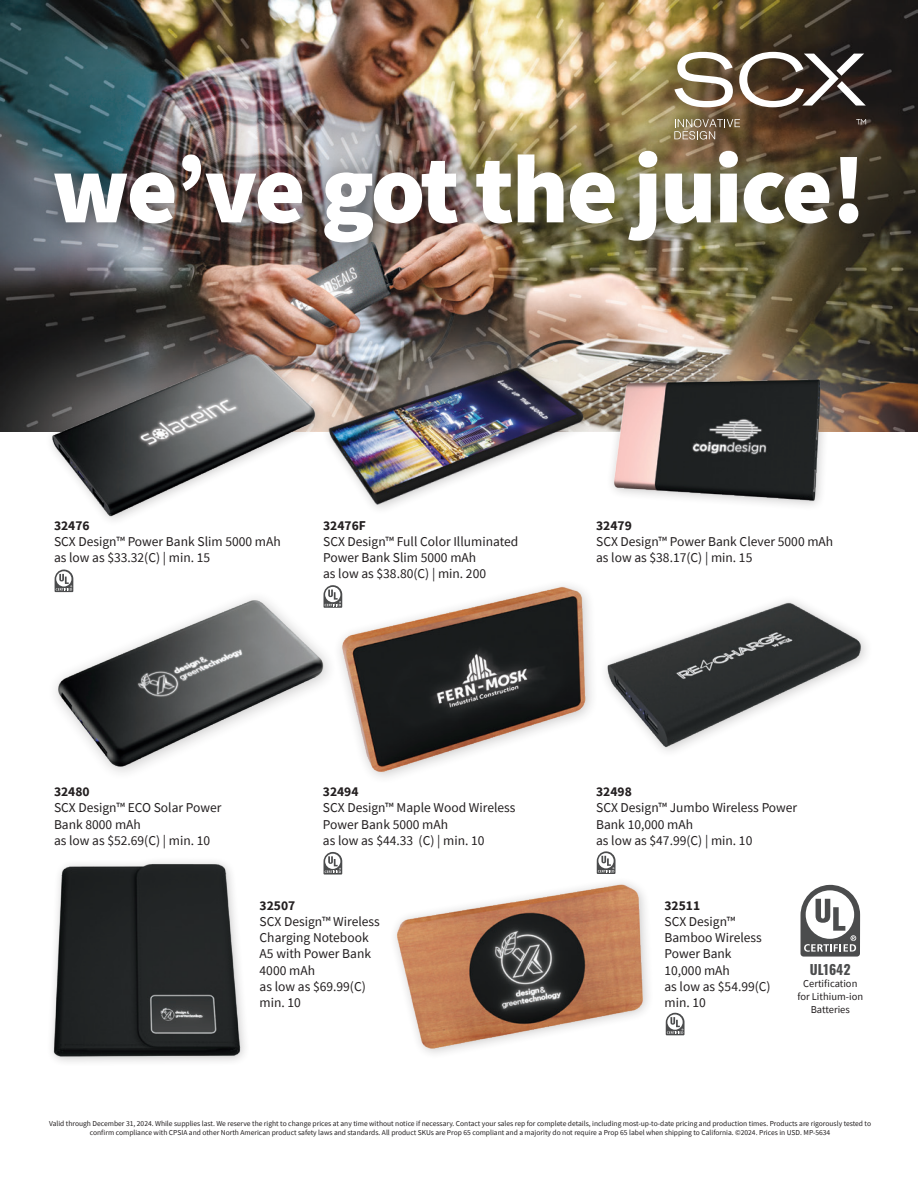
<style>
.page{position:relative;width:918px;height:1188px;background:#fff}
.page>*{position:absolute;margin:0;border:0;box-sizing:border-box;transform-origin:0 0}
.t1{font:900 97.5px "Source Sans Pro";letter-spacing:-.025em;color:#fff}
.t2{font:13.5px/16.2px "Source Sans Pro";color:#231f20}
.t3{font:700 13.5px "Source Sans Pro";color:#231f20}
.t4{font:700 13.5px "Oswald";color:#4b4c4d}
.t5{font:10.5px/12.6px "Source Sans Pro";color:#231f20;text-align:center}
.t6{font:7.5px/9px "Source Sans Pro";color:#231f20;text-align:center}
</style>
<div class="page">
<img style="left:340px;top:585px;width:250px;height:191px">
<img style="left:590px;top:601px;width:277px;height:150px">
<img style="left:51px;top:862px;width:194px;height:200px">
<img style="left:0;top:0;width:918px;height:432px">
<div style="left:31px;top:127px;width:851px;height:140px;background:#231f20;opacity:.6"></div>
<svg style="left:801px;top:884px;width:59px;height:73px"></svg>
<div style="left:45px;top:346px;width:282px;height:181px;background:#231f20;opacity:.25"></div>
<img style="left:46px;top:350px;width:274px;height:168px">
<div style="left:321px;top:360px;width:274px;height:156px;background:#231f20;opacity:.25"></div>
<img style="left:320px;top:356px;width:271px;height:155px">
<img style="left:395px;top:882px;width:254px;height:172px">
<img style="left:55px;top:597px;width:274px;height:173px">
<div style="left:606px;top:372px;width:225px;height:140px;background:#231f20;opacity:.25"></div>
<img style="left:605px;top:371px;width:221px;height:141px">
<svg style="left:55px;top:569px;width:18px;height:23px"></svg>
<svg style="left:324px;top:852px;width:18px;height:23px"></svg>
<svg style="left:324px;top:585px;width:18px;height:23px"></svg>
<svg style="left:597px;top:851px;width:19px;height:23px"></svg>
<svg style="left:666px;top:1013px;width:19px;height:22px"></svg>
<div style="left:651px;top:27px;width:237px;height:137px;background:#231f20;opacity:.6"></div>
<svg style="left:674px;top:52px;width:59px;height:55px"></svg>
<svg style="left:674px;top:119px;width:66px;height:21px"></svg>
<svg style="left:739px;top:52px;width:127px;height:55px"></svg>
<svg style="left:856px;top:119px;width:10px;height:5px"></svg>
<p class="t1" style="left:52px;top:123px;width:816px">we’ve got the juice!</p>
<p class="t3" style="left:54px;top:516px;width:37px">32476</p>
<p class="t2" style="left:54px;top:533px;width:228px">SCX Design™ Power Bank Slim 5000 mAh</p>
<p class="t2" style="left:54px;top:550px;width:158px">as low as $33.32(C) | min. 15</p>
<p class="t3" style="left:323px;top:516px;width:44px">32476F</p>
<p class="t2" style="left:323px;top:533px;width:197px">SCX Design™ Full Color Illuminated</p>
<p class="t2" style="left:323px;top:550px;width:155px">Power Bank Slim 5000 mAh</p>
<p class="t2" style="left:323px;top:566px;width:164px">as low as $38.80(C) | min. 200</p>
<p class="t3" style="left:596px;top:516px;width:37px">32479</p>
<p class="t2" style="left:596px;top:533px;width:239px">SCX Design™ Power Bank Clever 5000 mAh</p>
<p class="t2" style="left:596px;top:550px;width:158px">as low as $38.17(C) | min. 15</p>
<p class="t3" style="left:54px;top:783px;width:37px">32480</p>
<p class="t2" style="left:54px;top:800px;width:169px">SCX Design™ ECO Solar Power</p>
<p class="t2" style="left:54px;top:816px;width:88px">Bank 8000 mAh</p>
<p class="t2" style="left:54px;top:832px;width:158px">as low as $52.69(C) | min. 10</p>
<p class="t3" style="left:323px;top:783px;width:37px">32494</p>
<p class="t2" style="left:323px;top:800px;width:194px">SCX Design™ Maple Wood Wireless</p>
<p class="t2" style="left:323px;top:816px;width:127px">Power Bank 5000 mAh</p>
<p class="t2" style="left:323px;top:832px;width:163px">as low as $44.33 (C) | min. 10</p>
<p class="t3" style="left:260px;top:896px;width:37px">32507</p>
<p class="t2" style="left:260px;top:913px;width:122px">SCX Design™ Wireless<br>Charging Notebook<br>A5 with Power Bank<br>4000 mAh</p>
<p class="t2" style="left:260px;top:978px;width:108px">as low as $69.99(C) min. 10</p>
<p class="t3" style="left:596px;top:783px;width:37px">32498</p>
<p class="t2" style="left:596px;top:800px;width:203px">SCX Design™ Jumbo Wireless Power</p>
<p class="t2" style="left:596px;top:816px;width:98px">Bank 10,000 mAh</p>
<p class="t2" style="left:596px;top:832px;width:158px">as low as $47.99(C) | min. 10</p>
<p class="t3" style="left:664px;top:896px;width:37px">32511</p>
<p class="t2" style="left:664px;top:913px;width:99px">SCX Design™<br>Bamboo Wireless<br>Power Bank</p>
<p class="t2" style="left:664px;top:962px;width:67px">10,000 mAh</p>
<p class="t2" style="left:664px;top:978px;width:108px">as low as $54.99(C)</p>
<p class="t2" style="left:664px;top:994px;width:43px">min. 10</p>
<p class="t4" style="left:810px;top:960px;width:42px">UL1642</p>
<p class="t5" style="left:797px;top:978px;width:67px">Certification for Lithium-ion<br>Batteries</p>
<p class="t6" style="left:49px;top:1119px;width:824px">Valid through December 31, 2024. While supplies last. We reserve the right to change prices at any time without notice if necessary. Contact your sales rep for complete details, including most-up-to-date pricing and production times. Products are rigorously tested to confirm compliance with CPSIA and other North American product safety laws and standards. All product SKUs are Prop 65 compliant and a majority do not require a Prop 65 label when shipping to California. ©2024. Prices in USD. MP-5634</p>
</div>
